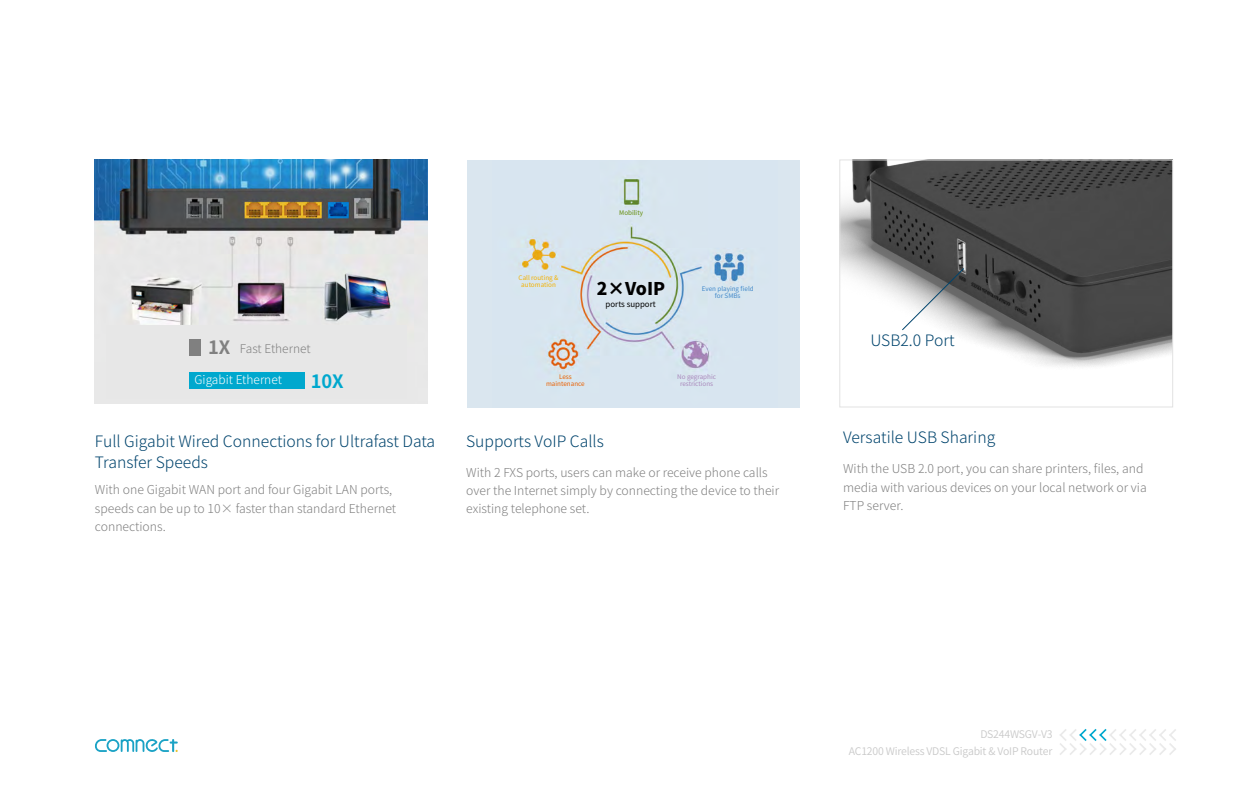
<style>
.page{position:relative;width:1260px;height:788px;background:#fff}
.page>*{position:absolute;margin:0;border:0;box-sizing:border-box;transform-origin:0 0}
.t1{font:700 18.29px "Source Han Sans CN";color:#00a8ce}
.t2{font:800 17.5px "Source Han Sans CN";color:#000}
.t3{font:300 15.75px/21px "Source Han Sans CN";color:#00446d}
.t4{font:300 12.25px/18.4px "Source Han Sans CN";color:#808080}
.t5{font:300 11.99px "Source Han Sans CN";color:#fff}
.t6{font:300 11.99px "Source Han Sans CN";color:#808080}
.t7{font:10.5px/17.1px "Source Han Sans CN";letter-spacing:-.02em;color:#c9c9c9;text-align:right}
.t8{font:7.88px "Source Han Sans CN";color:#000}
.t9{font:6.3px/7.4px "Source Han Sans CN";color:#448aca;text-align:center}
.t10{font:6.3px/7.4px "Source Han Sans CN";color:#aa89bc;text-align:center}
.t11{font:6.3px/7.4px "Source Han Sans CN";color:#f3b100;text-align:center}
.t12{font:6.3px/7.4px "Source Han Sans CN";color:#eb6102;text-align:center}
.t13{font:6.3px "Source Han Sans CN";color:#638c0a}
.s1{font-weight:700;font-size:18.29px}
</style>
<div class="page">
<svg style="left:1060px;top:729px;width:116px;height:26px"></svg>
<img style="left:841px;top:161px;width:330px;height:206px">
<div style="left:839px;top:159px;width:334px;height:248px;border:1px solid #e2e2e2"></div>
<img style="left:95px;top:160px;width:333px;height:243px">
<div style="left:107px;top:325px;width:300px;height:74px;background:#e7e7e7"></div>
<div style="left:189px;top:372px;width:115px;height:17px;background:#00a8ce"></div>
<div style="left:189px;top:339px;width:11px;height:17px;background:#808080"></div>
<svg style="left:901px;top:267px;width:64px;height:64px"></svg>
<svg style="left:95px;top:739px;width:83px;height:13px"></svg>
<div style="left:467px;top:161px;width:333px;height:247px;background:#dae6ef"></div>
<img style="left:518px;top:177px;width:227px;height:196px">
<div style="left:597px;top:279px;width:67px;height:18px;background:#dae6ef"></div>
<p class="t6" style="left:208px;top:341px;width:104px"><span class="s1">1X</span> Fast Ethernet</p>
<p class="t5" style="left:195px;top:373px;width:89px">Gigabit Ethernet</p>
<h1 class="t1" style="left:311px;top:370px;width:35px">10X</h1>
<p class="t11" style="left:519px;top:274px;width:41px">Call routing &amp; automation</p>
<p class="t13" style="left:619px;top:209px;width:25px">Mobility</p>
<h2 class="t2" style="left:597px;top:279px;width:70px">2×VoIP</h2>
<p class="t8" style="left:606px;top:300px;width:52px">ports support</p>
<p class="t9" style="left:702px;top:285px;width:53px">Even playing field for SMBs</p>
<p class="t12" style="left:546px;top:373px;width:40px">Less maintenance</p>
<p class="t10" style="left:677px;top:373px;width:40px">No gegraphic restrictions</p>
<p class="t3" style="left:870px;top:330px;width:86px">USB2.0 Port</p>
<p class="t3" style="left:95px;top:431px;width:342px">Full Gigabit Wired Connections for Ultrafast Data<br>Transfer Speeds</p>
<p class="t3" style="left:843px;top:426px;width:154px">Versatile USB Sharing</p>
<p class="t3" style="left:466px;top:431px;width:139px">Supports VoIP Calls</p>
<p class="t4" style="left:466px;top:463px;width:314px">With 2 FXS ports, users can make or receive phone calls over the Internet simply by connecting the device to their existing telephone set.</p>
<p class="t4" style="left:843px;top:460px;width:305px">With the USB 2.0 port, you can share printers, files, and media with various devices on your local network or via<br>FTP server.</p>
<p class="t4" style="left:95px;top:480px;width:303px">With one Gigabit WAN port and four Gigabit LAN ports, speeds can be up to 10× faster than standard Ethernet connections.</p>
<p class="t7" style="left:849px;top:725px;width:205px">DS244WSGV-V3<br>AC1200 Wireless VDSL Gigabit &amp; VoIP Router</p>
</div>
